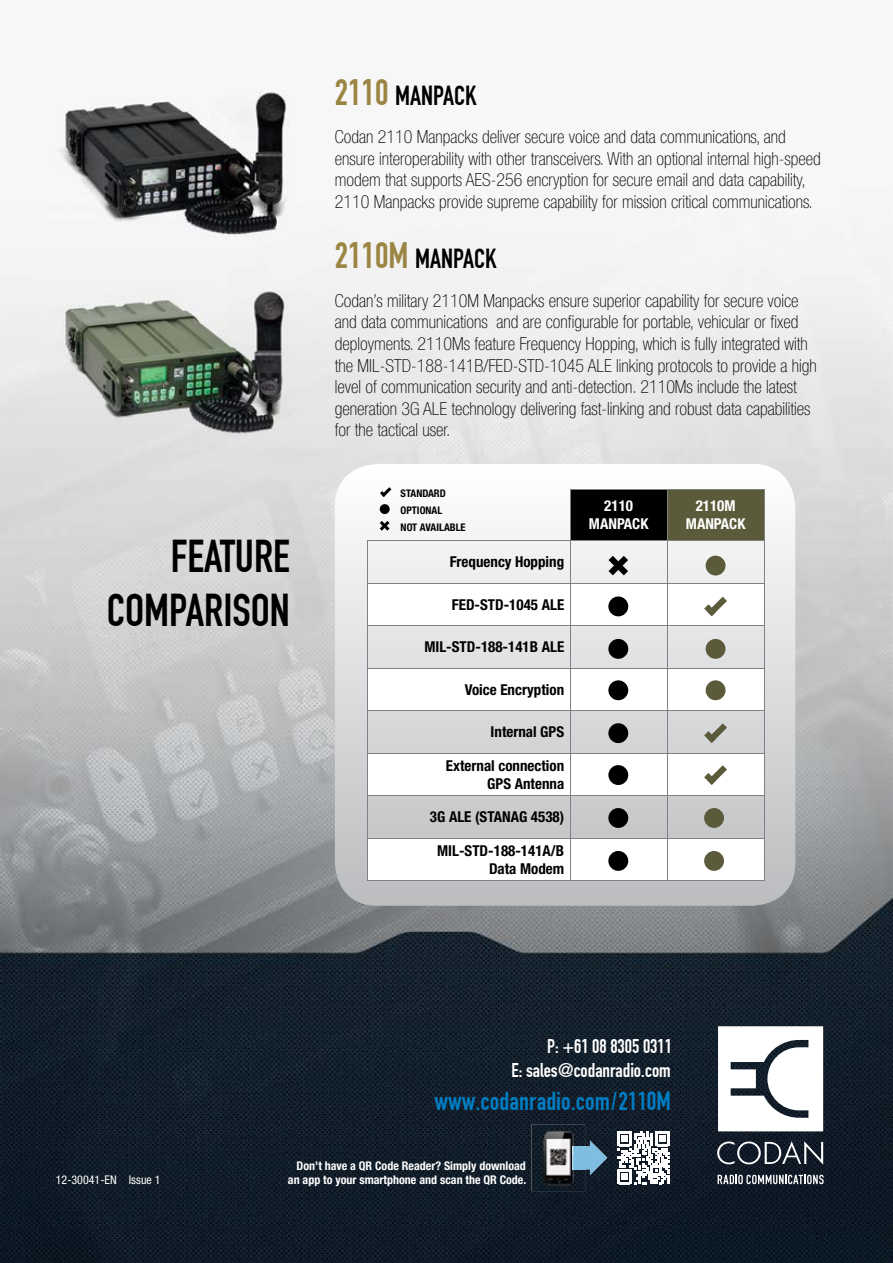
<style>
.page{position:relative;width:893px;height:1263px;background:#fff}
.page>*{position:absolute;margin:0;border:0;box-sizing:border-box;transform-origin:0 0}
.t1{font:45px/54px "DIN Engschrift Alternate";color:#000;text-align:right}
.t2{font:27px "DIN 1451 Engschrift Regular";color:#007dc3}
.t3{font:27px "DIN Engschrift Alternate";color:#000}
.t4{font:19.5px/23.9px "DIN Engschrift Alternate";color:#fff;text-align:right}
.t5{font:100 condensed 18px/21.6px "Helvetica Neue LT Std";color:#000}
.t6{font:700 condensed 15px/18px "Helvetica Neue LT Std";color:#000;text-align:right}
.t7{font:700 condensed 15px/18px "Helvetica Neue LT Std";color:#fff;text-align:center}
.t8{font:700 condensed 12px/14.4px "Helvetica Neue LT Std";color:#fff;text-align:right}
.t9{font:condensed 12px "Helvetica Neue LT Std";color:#fff}
.t10{font:700 condensed 10.5px/16.8px "Helvetica Neue LT Std";color:#000}
.s1{font-size:36px;color:#9b8542}
.s2{font-family:"DIN Engschrift Alternate";font-size:25.8px}
</style>
<div class="page">
<img style="left:0;top:194px;width:893px;height:1069px">
<svg style="left:717px;top:1141px;width:106px;height:24px;background:#444c55"></svg>
<svg style="left:718px;top:1026px;width:105px;height:105px"></svg>
<svg style="left:718px;top:1175px;width:106px;height:9px"></svg>
<svg style="left:617px;top:1131px;width:53px;height:53px"></svg>
<img style="left:585px;top:1146px;width:5px;height:23px">
<img style="left:590px;top:1140px;width:17px;height:35px">
<img style="left:532px;top:1124px;width:53px;height:67px">
<img style="left:573px;top:1146px;width:12px;height:23px">
<img style="left:37px;top:271px;width:275px;height:183px">
<svg style="left:335px;top:464px;width:460px;height:442px"></svg>
<div style="left:570px;top:489px;width:97px;height:51px;background:#000"></div>
<div style="left:667px;top:489px;width:97px;height:51px;background:#5b5b3b"></div>
<svg style="left:368px;top:584px;width:396px;height:296px"></svg>
<hr style="left:667px;top:583px;width:1px;height:42px;background:#807f83">
<hr style="left:764px;top:583px;width:1px;height:42px;background:#807f83">
<hr style="left:570px;top:625px;width:97px;height:1px;background:#807f83">
<hr style="left:667px;top:625px;width:97px;height:1px;background:#807f83">
<hr style="left:667px;top:626px;width:1px;height:42px;background:#807f83">
<hr style="left:764px;top:626px;width:1px;height:42px;background:#807f83">
<hr style="left:570px;top:668px;width:97px;height:1px;background:#807f83">
<hr style="left:667px;top:668px;width:97px;height:1px;background:#807f83">
<hr style="left:667px;top:668px;width:1px;height:42px;background:#807f83">
<hr style="left:764px;top:668px;width:1px;height:42px;background:#807f83">
<hr style="left:570px;top:710px;width:97px;height:1px;background:#807f83">
<hr style="left:667px;top:710px;width:97px;height:1px;background:#807f83">
<hr style="left:667px;top:711px;width:1px;height:42px;background:#807f83">
<hr style="left:764px;top:711px;width:1px;height:42px;background:#807f83">
<hr style="left:570px;top:753px;width:97px;height:1px;background:#807f83">
<hr style="left:667px;top:753px;width:97px;height:1px;background:#807f83">
<hr style="left:667px;top:753px;width:1px;height:42px;background:#807f83">
<hr style="left:764px;top:753px;width:1px;height:42px;background:#807f83">
<hr style="left:570px;top:795px;width:97px;height:1px;background:#807f83">
<hr style="left:667px;top:795px;width:97px;height:1px;background:#807f83">
<hr style="left:667px;top:796px;width:1px;height:42px;background:#807f83">
<hr style="left:764px;top:796px;width:1px;height:42px;background:#807f83">
<hr style="left:570px;top:838px;width:97px;height:1px;background:#807f83">
<hr style="left:667px;top:838px;width:97px;height:1px;background:#807f83">
<hr style="left:667px;top:838px;width:1px;height:42px;background:#807f83">
<hr style="left:764px;top:838px;width:1px;height:42px;background:#807f83">
<hr style="left:570px;top:880px;width:97px;height:1px;background:#807f83">
<hr style="left:667px;top:880px;width:97px;height:1px;background:#807f83">
<hr style="left:570px;top:489px;width:97px;height:1px;background:#807f83">
<hr style="left:570px;top:490px;width:1px;height:50px;background:#807f83">
<hr style="left:667px;top:489px;width:97px;height:1px;background:#807f83">
<hr style="left:667px;top:490px;width:1px;height:50px;background:#807f83">
<hr style="left:764px;top:490px;width:1px;height:50px;background:#807f83">
<hr style="left:570px;top:540px;width:97px;height:1px;background:#807f83">
<hr style="left:667px;top:540px;width:97px;height:1px;background:#807f83">
<hr style="left:667px;top:541px;width:1px;height:42px;background:#807f83">
<hr style="left:764px;top:541px;width:1px;height:42px;background:#807f83">
<hr style="left:570px;top:583px;width:97px;height:1px;background:#807f83">
<hr style="left:667px;top:583px;width:97px;height:1px;background:#807f83">
<hr style="left:367px;top:540px;width:203px;height:1px;background:#807f83">
<hr style="left:367px;top:541px;width:1px;height:42px;background:#807f83">
<hr style="left:570px;top:541px;width:1px;height:42px;background:#807f83">
<hr style="left:367px;top:583px;width:203px;height:1px;background:#807f83">
<hr style="left:367px;top:583px;width:1px;height:42px;background:#807f83">
<hr style="left:570px;top:583px;width:1px;height:42px;background:#807f83">
<hr style="left:367px;top:625px;width:203px;height:1px;background:#807f83">
<hr style="left:367px;top:626px;width:1px;height:42px;background:#807f83">
<hr style="left:570px;top:626px;width:1px;height:42px;background:#807f83">
<hr style="left:367px;top:668px;width:203px;height:1px;background:#807f83">
<hr style="left:367px;top:668px;width:1px;height:42px;background:#807f83">
<hr style="left:570px;top:668px;width:1px;height:42px;background:#807f83">
<hr style="left:367px;top:710px;width:203px;height:1px;background:#807f83">
<hr style="left:367px;top:711px;width:1px;height:42px;background:#807f83">
<hr style="left:570px;top:711px;width:1px;height:42px;background:#807f83">
<hr style="left:367px;top:753px;width:203px;height:1px;background:#807f83">
<hr style="left:367px;top:753px;width:1px;height:42px;background:#807f83">
<hr style="left:570px;top:753px;width:1px;height:42px;background:#807f83">
<hr style="left:367px;top:795px;width:203px;height:1px;background:#807f83">
<hr style="left:367px;top:796px;width:1px;height:42px;background:#807f83">
<hr style="left:570px;top:796px;width:1px;height:42px;background:#807f83">
<hr style="left:367px;top:838px;width:203px;height:1px;background:#807f83">
<hr style="left:367px;top:838px;width:1px;height:42px;background:#807f83">
<hr style="left:570px;top:838px;width:1px;height:42px;background:#807f83">
<hr style="left:367px;top:880px;width:203px;height:1px;background:#807f83">
<svg style="left:608px;top:556px;width:20px;height:19px"></svg>
<svg style="left:380px;top:521px;width:9px;height:10px"></svg>
<svg style="left:704px;top:597px;width:23px;height:19px"></svg>
<svg style="left:704px;top:723px;width:23px;height:20px"></svg>
<svg style="left:704px;top:765px;width:23px;height:20px"></svg>
<div style="left:706px;top:556px;width:19px;height:19px;background:#5b5b3b;border-radius:50%"></div>
<div style="left:608px;top:596px;width:20px;height:20px;background:#000;border-radius:50%"></div>
<div style="left:608px;top:639px;width:20px;height:20px;background:#000;border-radius:50%"></div>
<div style="left:608px;top:680px;width:20px;height:20px;background:#000;border-radius:50%"></div>
<div style="left:706px;top:639px;width:19px;height:20px;background:#5b5b3b;border-radius:50%"></div>
<div style="left:706px;top:680px;width:19px;height:20px;background:#5b5b3b;border-radius:50%"></div>
<div style="left:608px;top:723px;width:20px;height:20px;background:#000;border-radius:50%"></div>
<div style="left:608px;top:765px;width:20px;height:20px;background:#000;border-radius:50%"></div>
<svg style="left:380px;top:487px;width:11px;height:10px"></svg>
<div style="left:380px;top:504px;width:10px;height:10px;background:#000;border-radius:50%"></div>
<img style="left:47px;top:91px;width:256px;height:155px">
<div style="left:608px;top:851px;width:20px;height:20px;background:#000;border-radius:50%"></div>
<div style="left:608px;top:808px;width:20px;height:20px;background:#000;border-radius:50%"></div>
<div style="left:704px;top:851px;width:20px;height:20px;background:#5b5b3b;border-radius:50%"></div>
<div style="left:704px;top:808px;width:20px;height:20px;background:#5b5b3b;border-radius:50%"></div>
<h2 class="t3" style="left:335px;top:79px;width:143px"><span class="s1">2110</span> MANPACK</h2>
<p class="t5" style="left:335px;top:126px;width:487px">Codan 2110 Manpacks deliver secure voice and data communications, and ensure interoperability with other transceivers. With an optional internal high-speed modem that supports AES-256 encryption for secure email and data capability, 2110 Manpacks provide supreme capability for mission critical communications.</p>
<h2 class="t3" style="left:335px;top:243px;width:163px"><span class="s1">2110M</span> MANPACK</h2>
<p class="t5" style="left:335px;top:290px;width:483px">Codan’s military 2110M Manpacks ensure superior capability for secure voice and data communications and are configurable for portable, vehicular or fixed deployments. 2110Ms feature Frequency Hopping, which is fully integrated with the MIL-STD-188-141B/FED-STD-1045 ALE linking protocols to provide a high level of communication security and anti-detection. 2110Ms include the latest generation 3G ALE technology delivering fast-linking and robust data capabilities for the tactical user.</p>
<h1 class="t1" style="left:107px;top:530px;width:185px">FEATURE<br>COMPARISON</h1>
<p class="t10" style="left:401px;top:485px;width:66px">STANDARD<br>OPTIONAL<br>NOT AVAILABLE</p>
<p class="t6" style="left:450px;top:553px;width:116px">Frequency Hopping</p>
<p class="t6" style="left:452px;top:595px;width:114px">FED-STD-1045 ALE</p>
<p class="t6" style="left:424px;top:638px;width:141px">MIL-STD-188-141B ALE</p>
<p class="t6" style="left:465px;top:680px;width:101px">Voice Encryption</p>
<p class="t6" style="left:491px;top:723px;width:75px">Internal GPS</p>
<p class="t6" style="left:446px;top:756px;width:120px">External connection<br>GPS Antenna</p>
<p class="t6" style="left:430px;top:808px;width:136px">3G ALE (STANAG 4538)</p>
<p class="t6" style="left:437px;top:841px;width:129px">MIL-STD-188-141A/B<br>Data Modem</p>
<p class="t7" style="left:589px;top:497px;width:61px">2110<br>MANPACK</p>
<p class="t7" style="left:686px;top:497px;width:61px">2110M<br>MANPACK</p>
<p class="t4" style="left:512px;top:1034px;width:162px">P: +61 08 8305 0311<br>E: sales@codanradio.com</p>
<h2 class="t2" style="left:434px;top:1085px;width:238px">www.codanradio.com/211<span class="s2">0M</span></h2>
<p class="t9" style="left:56px;top:1173px;width:106px">12-30041-EN Issue 1</p>
<p class="t8" style="left:288px;top:1158px;width:240px">Don’t have a QR Code Reader? Simply download an app to your smartphone and scan the QR Code.</p>
</div>
